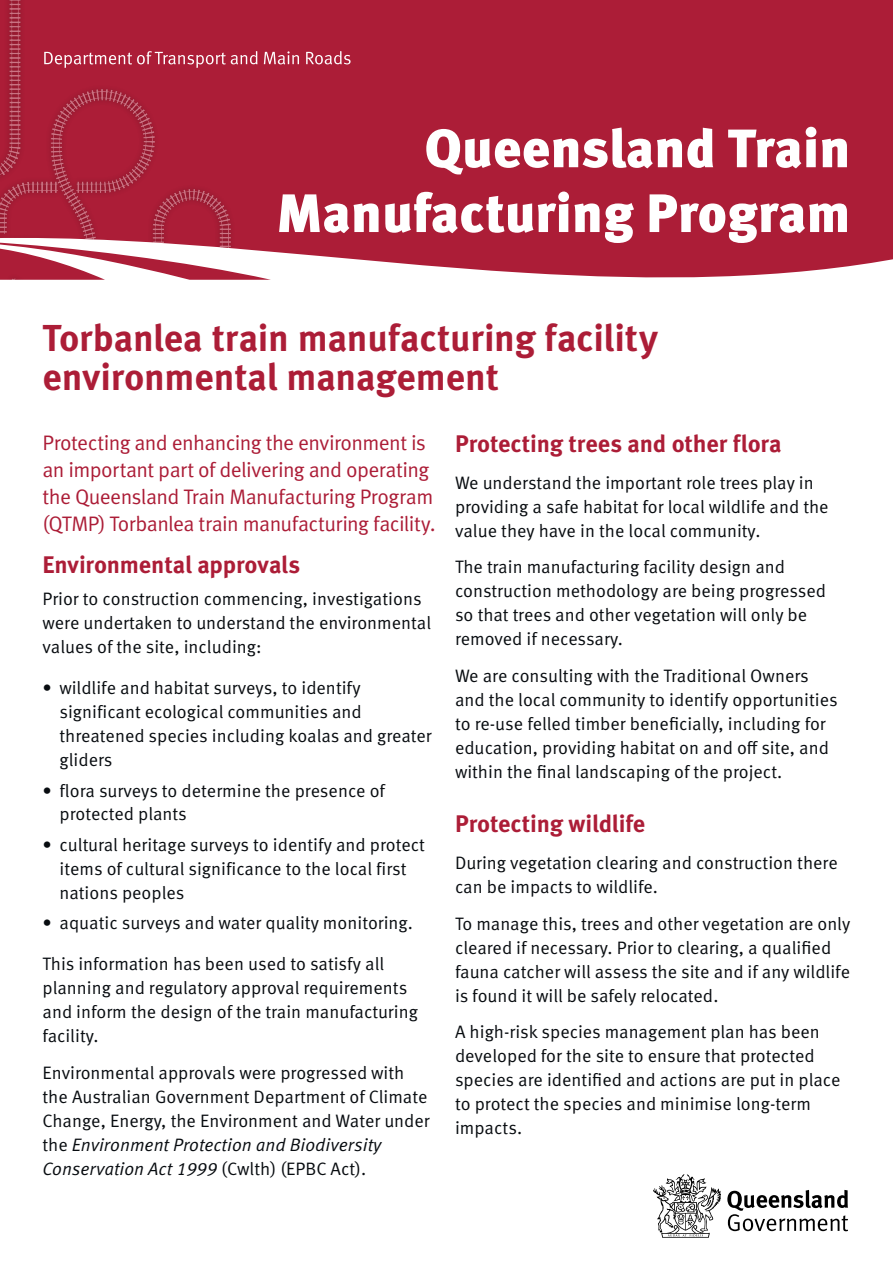
<style>
.page{position:relative;width:893px;height:1263px;background:#fff}
.page>*{position:absolute;margin:0;border:0;box-sizing:border-box;transform-origin:0 0}
.t1{font:900 54px/64.8px "Meta Pro";color:#fff;text-align:right}
.t2{font:700 37.5px/38px "Meta Pro";letter-spacing:-.005em;color:#ac1d37}
.t3{font:700 24px "Meta Pro";letter-spacing:-.005em;color:#ac1d37}
.t4{font:21px/27px "Meta Pro Norm";letter-spacing:-.03em;color:#ac1d37}
.t5{font:18px/24px "Meta Pro Norm";color:#080c10}
.t6{font:18px/24px "Meta Pro Norm Ita";color:#080c10}
.s1{font-family:"Meta Pro Norm"}
</style>
<div class="page">
<div style="left:0;top:0;width:893px;height:280px;background:#ac1d37"></div>
<div style="left:0;top:0;width:237px;height:267px;background:#000;opacity:.75"></div>
<img style="left:0;top:0;width:240px;height:260px">
<svg style="left:44px;top:51px;width:307px;height:17px;background:#bc495e"></svg>
<svg style="left:727px;top:1190px;width:121px;height:41px"></svg>
<svg style="left:653px;top:1174px;width:68px;height:64px"></svg>
<h1 class="t1" style="left:276px;top:113px;width:576px">Queensland Train<br>Manufacturing Program</h1>
<h2 class="t2" style="left:43px;top:317px;width:617px">Torbanlea train manufacturing facility environmental management</h2>
<p class="t4" style="left:43px;top:427px;width:395px">Protecting and enhancing the environment is an important part of delivering and operating the Queensland Train Manufacturing Program (QTMP) Torbanlea train manufacturing facility.</p>
<h3 class="t3" style="left:43px;top:545px;width:259px">Environmental approvals</h3>
<p class="t5" style="left:43px;top:586px;width:390px">Prior to construction commencing, investigations were undertaken to understand the environmental values of the site, including:</p>
<p class="t5" style="left:60px;top:675px;width:374px;text-indent:-17px">• wildlife and habitat surveys, to identify significant ecological communities and threatened species including koalas and greater gliders</p>
<p class="t5" style="left:60px;top:777px;width:327px;text-indent:-17px">• flora surveys to determine the presence of protected plants</p>
<p class="t5" style="left:60px;top:831px;width:367px;text-indent:-17px">• cultural heritage surveys to identify and protect items of cultural significance to the local first nations peoples</p>
<p class="t5" style="left:43px;top:910px;width:372px">• aquatic surveys and water quality monitoring.</p>
<p class="t5" style="left:43px;top:951px;width:377px">This information has been used to satisfy all planning and regulatory approval requirements and inform the design of the train manufacturing facility.</p>
<p class="t5" style="left:43px;top:1060px;width:389px">Environmental approvals were progressed with the Australian Government Department of Climate<br>Change, Energy, the Environment and Water under</p>
<p class="t6" style="left:43px;top:1131px;width:340px"><span class="s1">the</span> Environment Protection and Biodiversity<br>Conservation Act 1999 <span class="s1">(Cwlth) (EPBC Act).</span></p>
<h3 class="t3" style="left:455px;top:425px;width:328px">Protecting trees and other flora</h3>
<p class="t5" style="left:455px;top:469px;width:375px">We understand the important role trees play in providing a safe habitat for local wildlife and the value they have in the local community.</p>
<p class="t5" style="left:455px;top:554px;width:373px">The train manufacturing facility design and construction methodology are being progressed so that trees and other vegetation will only be removed if necessary.</p>
<p class="t5" style="left:455px;top:663px;width:384px">We are consulting with the Traditional Owners and the local community to identify opportunities to re-use felled timber beneficially, including for education, providing habitat on and off site, and within the final landscaping of the project.</p>
<h3 class="t3" style="left:455px;top:805px;width:192px">Protecting wildlife</h3>
<p class="t5" style="left:455px;top:849px;width:384px">During vegetation clearing and construction there can be impacts to wildlife.</p>
<p class="t5" style="left:455px;top:910px;width:397px">To manage this, trees and other vegetation are only cleared if necessary. Prior to clearing, a qualified fauna catcher will assess the site and if any wildlife is found it will be safely relocated.</p>
<p class="t5" style="left:455px;top:1019px;width:387px">A high-risk species management plan has been developed for the site to ensure that protected species are identified and actions are put in place to protect the species and minimise long-term impacts.</p>
</div>
